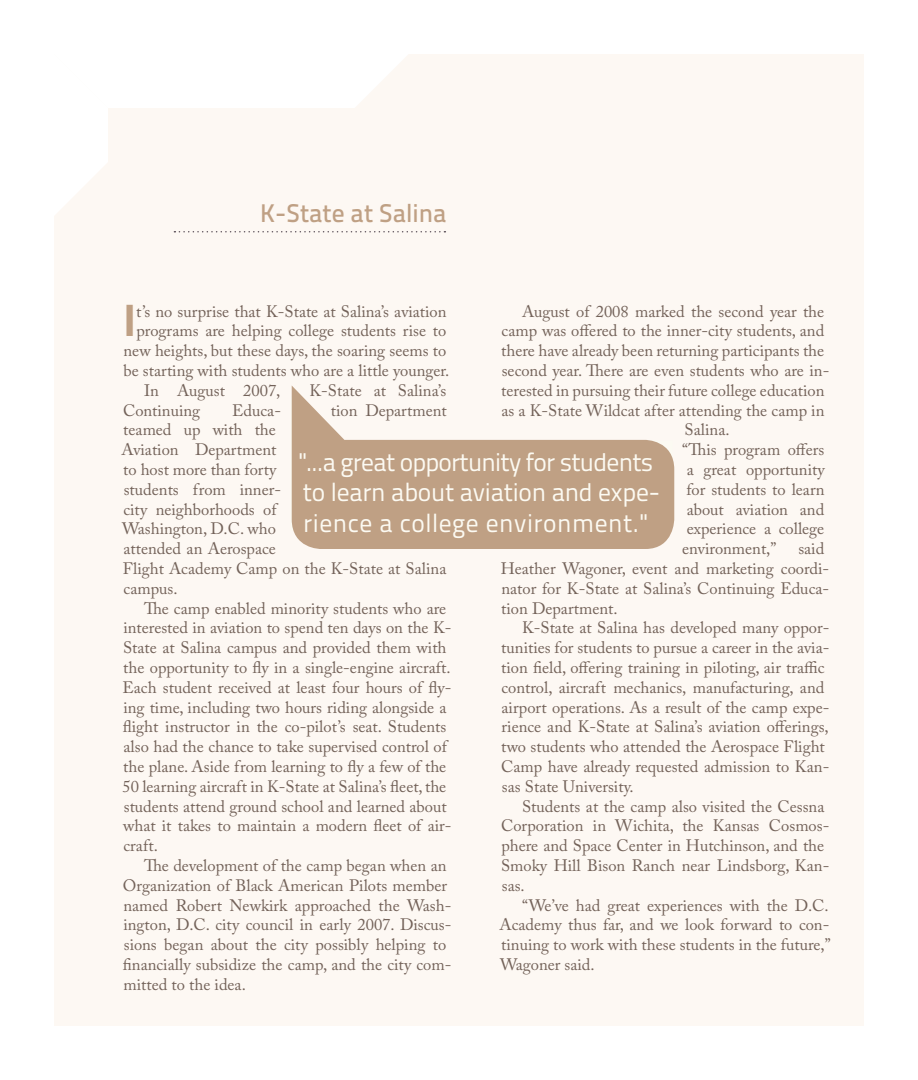
<style>
.page{position:relative;width:918px;height:1080px;background:#fff}
.page>*{position:absolute;margin:0;border:0;box-sizing:border-box;transform-origin:0 0}
.caslon_New_Yorker{font:45.15px "Titillium Text 14 L 999 wt";color:#bfa084}
.titillium_bold{font:25.5px/30.6px "Titillium Text 14 L 400 wt";letter-spacing:-.01em;color:#fcfaf2}
.Red_subtitle{font:25.5px "Titillium Text 14 L 600 wt";color:#bfa084}
.caslon_New_Yorker-2{font:16.5px/19.8px "Adobe Caslon Pro";color:#736259}
</style>
<div class="page">
<div style="left:54px;top:54px;width:810px;height:972px;background:#fdf8f3"></div>
<svg style="left:54px;top:54px;width:354px;height:161px"></svg>
<svg style="left:174px;top:231px;width:271px;height:1px"></svg>
<svg style="left:292px;top:386px;width:382px;height:163px;fill:#bfa084"></svg>
<p class="Red_subtitle" style="left:260px;top:197px;width:188px">K-State at Salina</p>
<p class="caslon_New_Yorker-2" style="left:522px;top:301px;width:304px">August of 2008 marked the second year the</p>
<p class="caslon_New_Yorker-2" style="left:501px;top:321px;width:324px">camp was offered to the inner-city students, and</p>
<p class="caslon_New_Yorker-2" style="left:501px;top:341px;width:324px">there have already been returning participants the</p>
<p class="caslon_New_Yorker-2" style="left:502px;top:360px;width:329px">second year. There are even students who are in-</p>
<p class="caslon_New_Yorker-2" style="left:501px;top:380px;width:325px">terested in pursuing their future college education</p>
<p class="caslon_New_Yorker-2" style="left:502px;top:400px;width:324px">as a K-State Wildcat after attending the camp in</p>
<p class="caslon_New_Yorker-2" style="left:685px;top:420px;width:46px">Salina.</p>
<p class="caslon_New_Yorker-2" style="left:682px;top:440px;width:144px;text-align:justify">“This program offers a great opportunity for students to learn about aviation and experience a college environment,”</p>
<p class="caslon_New_Yorker-2" style="left:123px;top:301px;width:327px;text-align:right">t’s no surprise that K-State at Salina’s aviation programs are helping college students rise to new heights, but these days, the soaring seems to be starting with students who are a little younger.</p>
<p class="caslon_New_Yorker-2" style="left:144px;top:380px;width:138px">In August 2007,</p>
<p class="caslon_New_Yorker-2" style="left:309px;top:380px;width:138px">K-State at Salina’s</p>
<p class="caslon_New_Yorker-2" style="left:123px;top:400px;width:79px">Continuing</p>
<p class="caslon_New_Yorker-2" style="left:232px;top:400px;width:50px">Educa-</p>
<p class="caslon_New_Yorker-2" style="left:331px;top:400px;width:117px">tion Department</p>
<p class="caslon_New_Yorker-2" style="left:122px;top:420px;width:326px">teamed up with the<br>Aviation Department<br>to host more than forty<br>students from inner-<br>city neighborhoods of<br>Washington, D.C. who<br>attended an Aerospace<br>Flight Academy Camp on the K-State at Salina campus.</p>
<p class="caslon_New_Yorker-2" style="left:122px;top:598px;width:330px;text-indent:22px">The camp enabled minority students who are interested in aviation to spend ten days on the K-State at Salina campus and provided them with the opportunity to fly in a single-engine aircraft.<br>Each student received at least four hours of fly&shy;ing time, including two hours riding alongside a flight instructor in the co-pilot’s seat. Students also had the chance to take supervised control of the plane. Aside from learning to fly a few of the 50 learning aircraft in K-State at Salina’s fleet, the students attend ground school and learned about what it takes to maintain a modern fleet of air&shy;craft.</p>
<p class="caslon_New_Yorker-2" style="left:123px;top:855px;width:330px;text-indent:21px">The development of the camp began when an Organization of Black American Pilots member named Robert Newkirk approached the Wash&shy;ington, D.C. city council in early 2007. Discus&shy;sions began about the city possibly helping to financially subsidize the camp, and the city com&shy;mitted to the idea.</p>
<p class="caslon_New_Yorker" style="left:123px;top:292px;width:14px">I</p>
<p class="titillium_bold" style="left:299px;top:447px;width:362px">"...a great opportunity for students to learn about aviation and expe&shy;rience a college environment."</p>
<p class="caslon_New_Yorker-2" style="left:501px;top:539px;width:330px;text-indent:298px">said<br>Heather Wagoner, event and marketing coordi&shy;nator for K-State at Salina’s Continuing Educa&shy;tion Department.</p>
<p class="caslon_New_Yorker-2" style="left:501px;top:618px;width:330px;text-indent:21px">K-State at Salina has developed many oppor&shy;tunities for students to pursue a career in the avia&shy;tion field, offering training in piloting, air traffic control, aircraft mechanics, manufacturing, and airport operations. As a result of the camp expe&shy;rience and K-State at Salina’s aviation offerings, two students who attended the Aerospace Flight Camp have already requested admission to Kan&shy;sas State University.</p>
<p class="caslon_New_Yorker-2" style="left:501px;top:796px;width:330px;text-indent:21px">Students at the camp also visited the Cessna Corporation in Wichita, the Kansas Cosmos&shy;phere and Space Center in Hutchinson, and the Smoky Hill Bison Ranch near Lindsborg, Kan&shy;sas.</p>
<p class="caslon_New_Yorker-2" style="left:500px;top:895px;width:333px;text-align:justify;text-indent:22px">“We’ve had great experiences with the D.C.<br>Academy thus far, and we look forward to con&shy;tinuing to work with these students in the future,” Wagoner said.</p>
</div>
